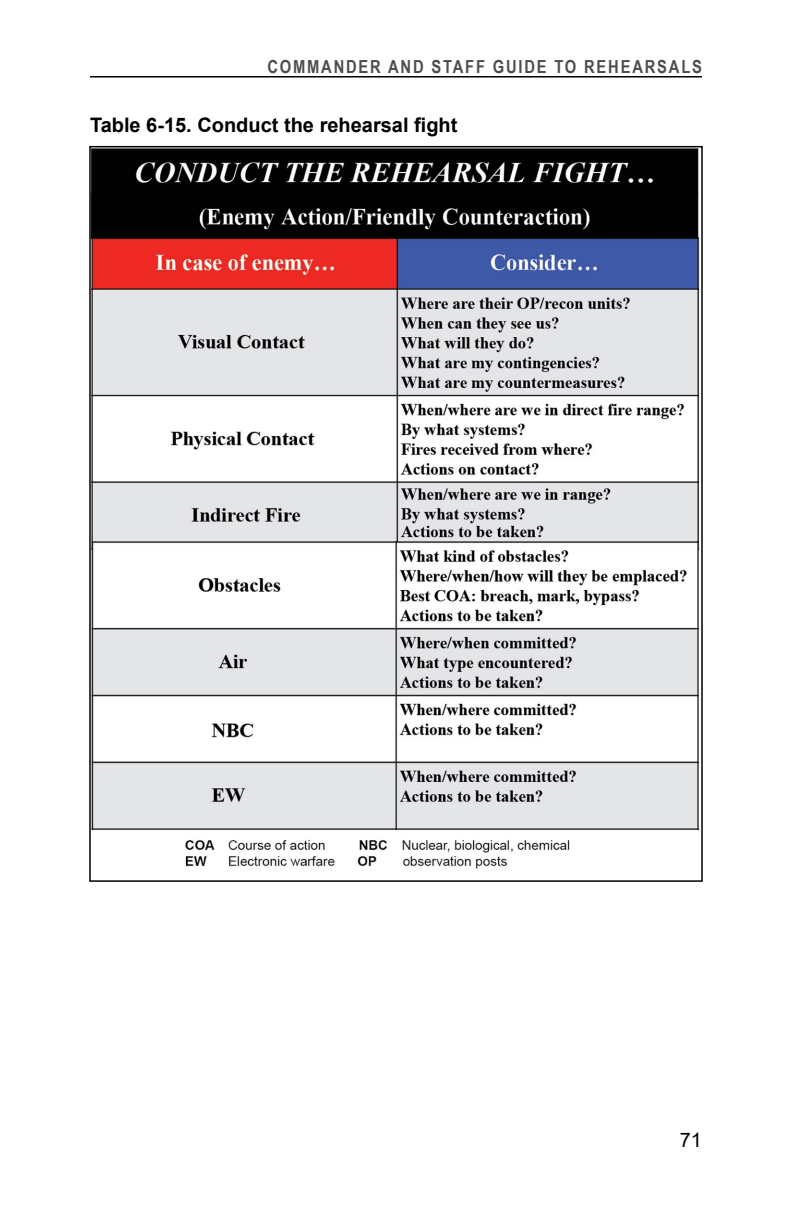
<style>
.page{position:relative;width:792px;height:1224px;background:#fff}
.page>*{position:absolute;margin:0;border:0;box-sizing:border-box;transform-origin:0 0}
.t1{font:700 20px "Arial";color:#000}
.t2{font:20px "Arial";color:#000}
.t3{font:700 18px "Arial Narrow";letter-spacing:.1em;color:#4d4d4f}
</style>
<div class="page">
<hr style="left:90px;top:76px;width:612px;height:2px;background:#000">
<img style="left:92px;top:149px;width:608px;height:720px">
<p class="t3" style="left:267px;top:53px;width:436px">COMMANDER AND STAFF GUIDE TO REHEARSALS</p>
<p class="t1" style="left:90px;top:110px;width:369px">Table 6-15. Conduct the rehearsal fight</p>
<p class="t2" style="left:680px;top:1126px;width:24px">71</p>
</div>
